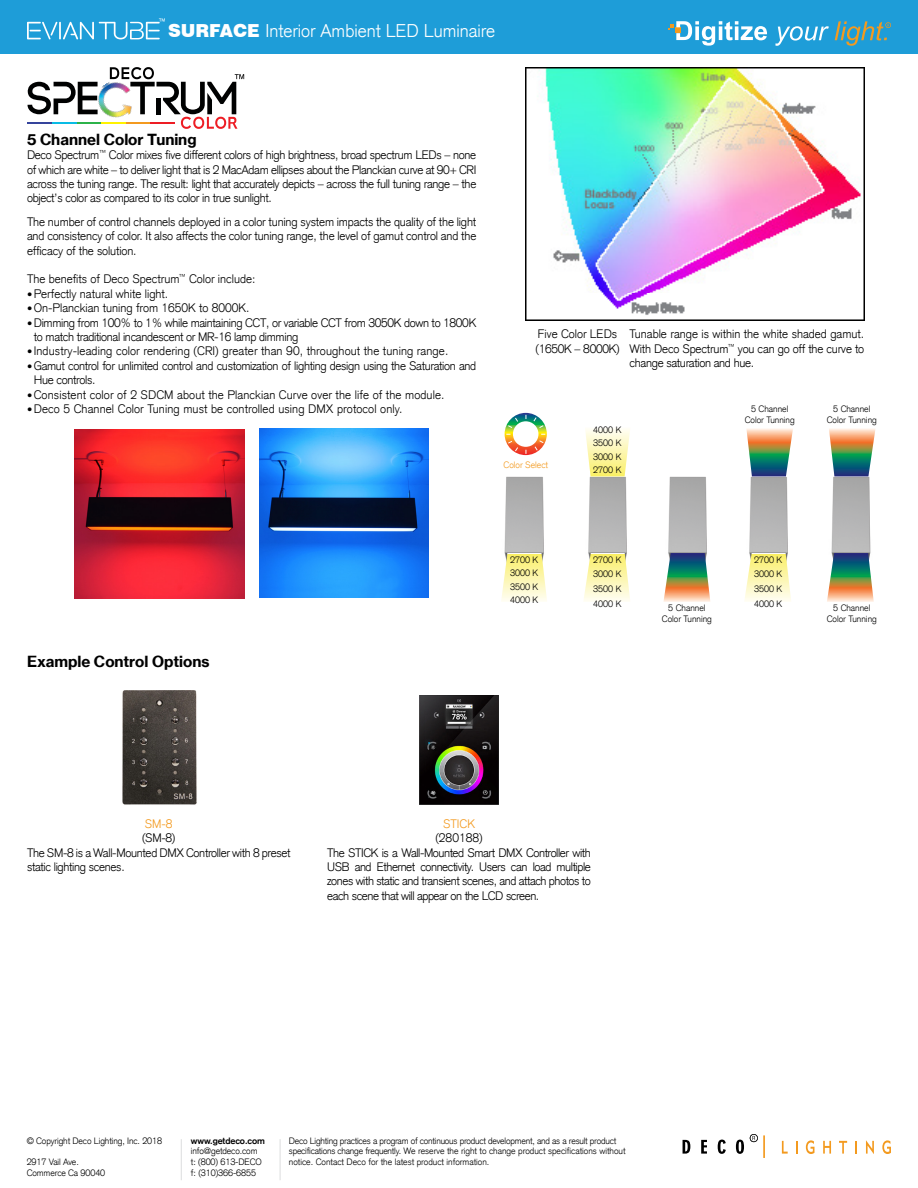
<style>
.page{position:relative;width:918px;height:1188px;background:#fff}
.page>*{position:absolute;margin:0;border:0;box-sizing:border-box;transform-origin:0 0}
.t1{font:300 18px "Akzidenz Grotesk CE";color:#fff}
.t2{font:15px "N Haas Grotesk TX Pro 75 Bd";color:#000}
.t3{font:300 12px/14.4px "Akzidenz Grotesk CE";letter-spacing:-.025em;color:#000}
.t4{font:300 12px "Akzidenz Grotesk CE";letter-spacing:.01em;color:#000}
.t5{font:300 12px/14.4px "Akzidenz Grotesk CE";color:#000}
.t6{font:300 12px "Akzidenz Grotesk CE";color:#f39a1f}
.t7{font:300 9px/13.5px "Akzidenz Grotesk CE";color:#000;text-align:justify}
.t8{font:300 9px/10.8px "Akzidenz Grotesk CE";letter-spacing:-.02em;color:#000}
.t9{font:700 9px "Akzidenz Grotesk";letter-spacing:-.01em;color:#000}
.t10{font:300 9px "Akzidenz Grotesk CE";color:#f39a1f}
.s1{font-family:"Swiss 721 BT";font-weight:900}
.s2{font-family:"Helvetica Neue LT Com";font-weight:100;font-stretch:condensed;font-size:10.5px}
</style>
<div class="page">
<div style="left:0;top:0;width:918px;height:54px;background:#1e9dd8"></div>
<svg style="left:775px;top:26px;width:54px;height:20px"></svg>
<svg style="left:835px;top:21px;width:56px;height:25px"></svg>
<svg style="left:668px;top:21px;width:99px;height:25px"></svg>
<svg style="left:683px;top:1140px;width:7px;height:14px"></svg>
<svg style="left:701px;top:1140px;width:6px;height:14px"></svg>
<svg style="left:718px;top:1140px;width:8px;height:14px"></svg>
<svg style="left:736px;top:1140px;width:8px;height:14px"></svg>
<svg style="left:782px;top:1141px;width:6px;height:13px"></svg>
<svg style="left:796px;top:1141px;width:1px;height:13px"></svg>
<svg style="left:806px;top:1140px;width:8px;height:14px"></svg>
<svg style="left:823px;top:1141px;width:8px;height:13px"></svg>
<svg style="left:839px;top:1141px;width:8px;height:13px"></svg>
<svg style="left:855px;top:1141px;width:2px;height:13px"></svg>
<svg style="left:866px;top:1140px;width:8px;height:14px"></svg>
<svg style="left:882px;top:1140px;width:9px;height:14px"></svg>
<hr style="left:763px;top:1135px;width:2px;height:23px;background:#f39a1f">
<svg style="left:750px;top:1134px;width:8px;height:8px"></svg>
<hr style="left:181px;top:1139px;width:1px;height:41px;background:#dcddde">
<hr style="left:280px;top:1139px;width:1px;height:41px;background:#dcddde">
<svg style="left:27px;top:18px;width:138px;height:21px"></svg>
<img style="left:504px;top:476px;width:40px;height:77px">
<svg style="left:501px;top:553px;width:46px;height:48px"></svg>
<img style="left:588px;top:476px;width:39px;height:77px">
<svg style="left:584px;top:553px;width:46px;height:48px"></svg>
<img style="left:749px;top:476px;width:39px;height:77px">
<svg style="left:745px;top:553px;width:46px;height:48px"></svg>
<svg style="left:585px;top:429px;width:45px;height:47px"></svg>
<img style="left:668px;top:476px;width:39px;height:77px">
<svg style="left:663px;top:553px;width:47px;height:49px;background:#8a967d"></svg>
<img style="left:831px;top:476px;width:40px;height:77px">
<svg style="left:827px;top:553px;width:47px;height:49px;background:#8a967d"></svg>
<svg style="left:746px;top:428px;width:47px;height:48px;background:#8f9a7f"></svg>
<svg style="left:829px;top:428px;width:46px;height:48px;background:#8c987c"></svg>
<svg style="left:505px;top:413px;width:42px;height:42px"></svg>
<img style="left:90px;top:73px;width:20px;height:44px">
<hr style="left:101px;top:122px;width:25px;height:2px;background:#fff200">
<hr style="left:77px;top:122px;width:24px;height:2px;background:#2cb34a">
<hr style="left:52px;top:122px;width:25px;height:2px;background:#09bce5">
<hr style="left:28px;top:122px;width:24px;height:2px;background:#35449c">
<svg style="left:28px;top:82px;width:70px;height:32px"></svg>
<svg style="left:110px;top:67px;width:134px;height:62px"></svg>
<img style="left:525px;top:67px;width:339px;height:253px">
<img style="left:259px;top:429px;width:169px;height:169px">
<img style="left:75px;top:429px;width:169px;height:169px">
<img style="left:122px;top:690px;width:75px;height:115px">
<img style="left:419px;top:696px;width:80px;height:109px">
<h1 class="t1" style="left:168px;top:20px;width:329px"><span class="s1">SURFACE</span> Interior Ambient LED Luminaire</h1>
<p class="t2" style="left:27px;top:130px;width:171px">5 Channel Color Tuning</p>
<p class="t3" style="left:27px;top:148px;width:451px;text-align:justify">Deco Spectrum<sup>™</sup> Color mixes five different colors of high brightness, broad spectrum LEDs – none of which are white – to deliver light that is 2 MacAdam ellipses about the Planckian curve at 90+ CRI across the tuning range. The result: light that accurately depicts – across the full tuning range – the object’s color as compared to its color in true sunlight.</p>
<p class="t3" style="left:27px;top:214px;width:451px;text-align:justify">The number of control channels deployed in a color tuning system impacts the quality of the light and consistency of color. It also affects the color tuning range, the level of gamut control and the efficacy of the solution.</p>
<p class="t5" style="left:27px;top:272px;width:230px">The benefits of Deco Spectrum<sup>™</sup> Color include:</p>
<p class="t5" style="left:27px;top:286px;width:143px"><span class="s2">•</span>Perfectly natural white light.</p>
<p class="t5" style="left:27px;top:301px;width:224px"><span class="s2">•</span>On-Planckian tuning from 1650K to 8000K.</p>
<p class="t3" style="left:34px;top:315px;width:444px;text-indent:-7px"><span class="s2">•</span> Dimming from 100% to 1% while maintaining CCT, or variable CCT from 3050K down to 1800K to match traditional incandescent or MR-16 lamp dimming</p>
<p class="t4" style="left:27px;top:343px;width:423px"><span class="s2">•</span> Industry-leading color rendering (CRI) greater than 90, throughout the tuning range.</p>
<p class="t3" style="left:34px;top:358px;width:444px;text-indent:-7px"><span class="s2">•</span> Gamut control for unlimited control and customization of lighting design using the Saturation and<br>Hue controls.</p>
<p class="t4" style="left:27px;top:387px;width:419px"><span class="s2">•</span>Consistent color of 2 SDCM about the Planckian Curve over the life of the module.</p>
<p class="t4" style="left:27px;top:401px;width:377px"><span class="s2">•</span>Deco 5 Channel Color Tuning must be controlled using DMX protocol only.</p>
<p class="t5" style="left:536px;top:327px;width:86px">Five Color LEDs (1650K – 8000K)</p>
<p class="t3" style="left:630px;top:327px;width:236px;text-align:justify">Tunable range is within the white shaded gamut.<br>With Deco Spectrum<sup>™</sup> you can go off the curve to change saturation and hue.</p>
<p class="t10" style="left:504px;top:459px;width:46px">Color Select</p>
<p class="t7" style="left:593px;top:423px;width:30px">4000 K 3500 K 3000 K 2700 K</p>
<p class="t7" style="left:745px;top:404px;width:52px;line-height:10.5px;text-align:center">5 Channel<br>Color Tunning</p>
<p class="t7" style="left:827px;top:404px;width:52px;line-height:10.5px;text-align:center">5 Channel<br>Color Tunning</p>
<p class="t2" style="left:27px;top:652px;width:184px">Example Control Options</p>
<p class="t7" style="left:510px;top:553px;width:30px">2700 K 3000 K 3500 K 4000 K</p>
<p class="t7" style="left:593px;top:552px;width:30px;line-height:14.7px">2700 K 3000 K 3500 K 4000 K</p>
<p class="t7" style="left:754px;top:552px;width:30px;line-height:14.7px">2700 K 3000 K 3500 K 4000 K</p>
<p class="t7" style="left:662px;top:603px;width:52px;line-height:10.5px;text-align:center">5 Channel<br>Color Tunning</p>
<p class="t7" style="left:827px;top:603px;width:52px;line-height:10.5px;text-align:center">5 Channel<br>Color Tunning</p>
<p class="t6" style="left:145px;top:816px;width:29px">SM-8</p>
<p class="t3" style="left:27px;top:831px;width:265px;text-indent:115px">(SM-8)<br>The SM-8 is a Wall-Mounted DMX Controller with 8 preset static lighting scenes.</p>
<p class="t6" style="left:443px;top:816px;width:33px">STICK</p>
<p class="t3" style="left:327px;top:831px;width:265px;text-indent:108px">(280188)<br>The STICK is a Wall-Mounted Smart DMX Controller with USB and Ethernet connectivity. Users can load multiple zones with static and transient scenes, and attach photos to each scene that will appear on the LCD screen.</p>
<p class="t7" style="left:27px;top:1134px;width:137px">© Copyright Deco Lighting, Inc. 2018</p>
<p class="t7" style="left:27px;top:1157px;width:80px;line-height:10.8px">2917 Vail Ave.<br>Commerce Ca 90040</p>
<p class="t9" style="left:191px;top:1135px;width:75px">www.getdeco.com</p>
<p class="t7" style="left:191px;top:1146px;width:72px;line-height:10.8px;text-align:left">info@getdeco.com t: (800) 613-DECO f: (310)366-6855</p>
<p class="t8" style="left:289px;top:1135px;width:338px">Deco Lighting practices a program of continuous product development, and as a result product specifications change frequently. We reserve the right to change product specifications without notice. Contact Deco for the latest product information.</p>
</div>
